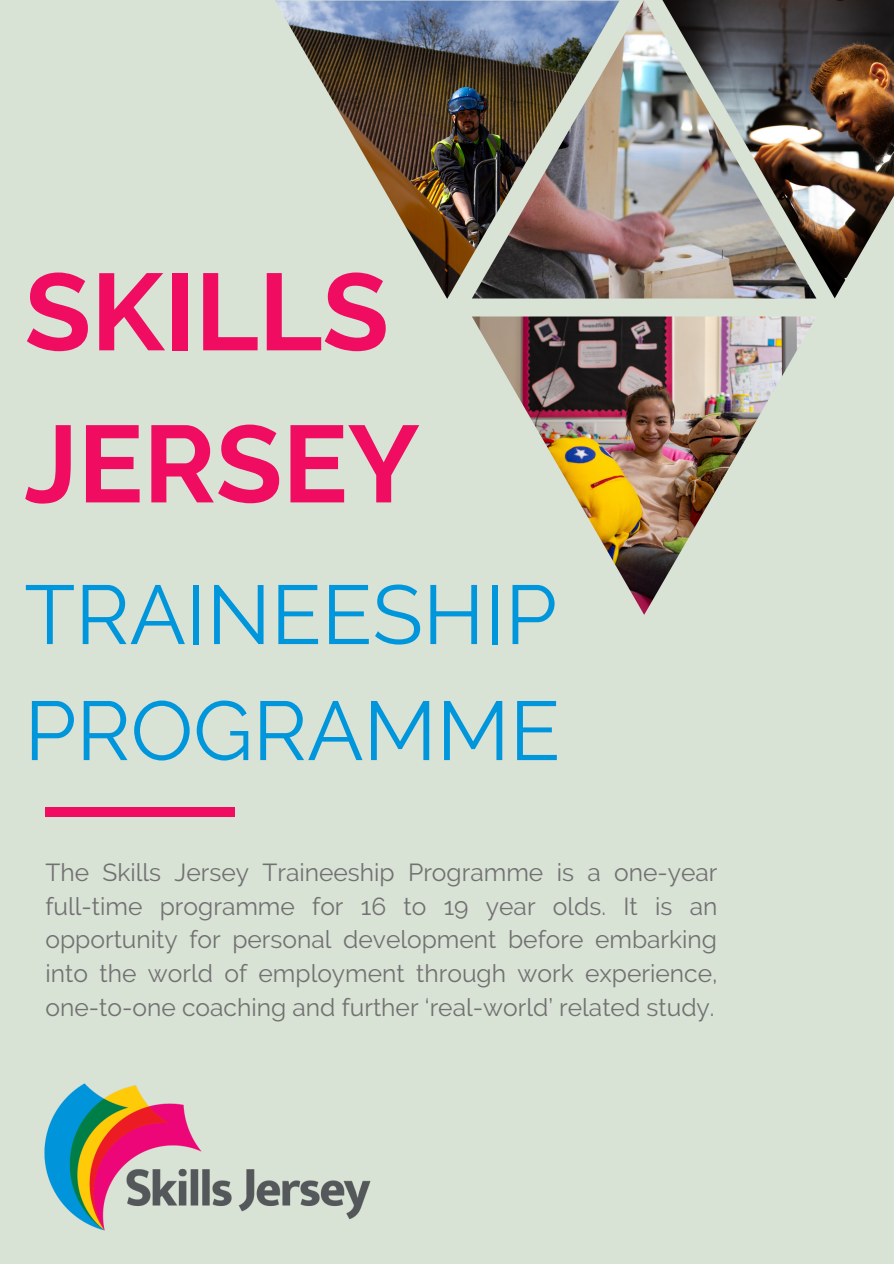
<style>
.page{position:relative;width:894px;height:1264px;background:#fff}
.page>*{position:absolute;margin:0;border:0;box-sizing:border-box;transform-origin:0 0}
.t1{font:700 108.75px "Raleway";color:#ef0c61}
.t2{font:83.25px/115.9px "Raleway";color:#0096dc}
.t3{font:24.6px/33.8px "Raleway";color:#727172;text-align:justify}
</style>
<div class="page">
<div style="left:0;top:0;width:893px;height:1263px;background:#d8e2d5"></div>
<img style="left:275px;top:1px;width:344px;height:298px">
<img style="left:816px;top:0;width:77px;height:298px">
<img style="left:472px;top:316px;width:344px;height:299px">
<img style="left:471px;top:0;width:345px;height:298px">
<div style="left:45px;top:807px;width:190px;height:10px;background:#ef0c61"></div>
<img style="left:44px;top:1083px;width:327px;height:148px">
<p class="t1" style="left:24px;top:248px;width:366px">SKILLS</p>
<p class="t1" style="left:24px;top:400px;width:396px">JERSEY</p>
<p class="t2" style="left:24px;top:556px;width:537px">TRAINEESHIP<br>PROGRAMME</p>
<p class="t3" style="left:45px;top:855px;width:673px">The Skills Jersey Traineeship Programme is a one-year full-time programme for 16 to 19 year olds. It is an opportunity for personal development before embarking into the world of employment through work experience, one-to-one coaching and further ‘real-world’ related study.</p>
</div>
